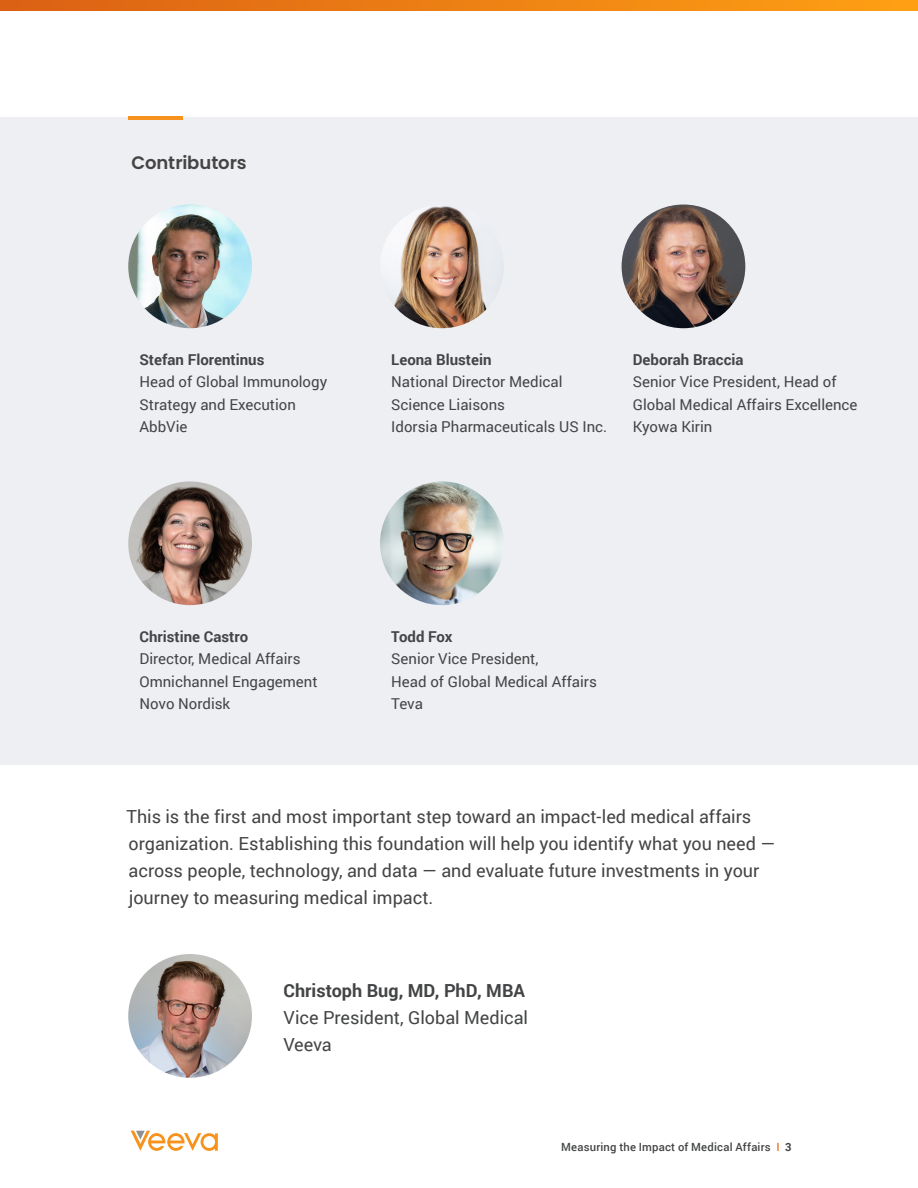
<style>
.page{position:relative;width:918px;height:1188px;background:#fff}
.page>*{position:absolute;margin:0;border:0;box-sizing:border-box;transform-origin:0 0}
.intro{font:18px/27px "Roboto";color:#444}
.Text_11_16{font:18px/27px "Roboto";letter-spacing:-.005em;color:#434445}
.t1{font:600 18px "Poppins";letter-spacing:-.005em;color:#444}
.Text_11_16-2{font:15px/22.5px "Roboto";color:#434445}
.t2{font:500 11.25px "Roboto";letter-spacing:.02em;color:#434445}
.s1{font-weight:700}
.s2{color:#f36d21}
</style>
<div class="page">
<svg style="left:131px;top:1131px;width:87px;height:20px"></svg>
<svg style="left:0;top:0;width:918px;height:11px;background:#ec8014"></svg>
<img style="left:128px;top:954px;width:124px;height:124px;border-radius:62px">
<div style="left:0;top:117px;width:918px;height:648px;background:#eeeff2"></div>
<img style="left:128px;top:205px;width:124px;height:123px;border-radius:62px">
<img style="left:128px;top:481px;width:124px;height:124px;border-radius:62px">
<img style="left:380px;top:205px;width:124px;height:123px;border-radius:62px">
<img style="left:380px;top:481px;width:124px;height:124px;border-radius:62px">
<img style="left:622px;top:205px;width:123px;height:123px;border-radius:62px">
<hr style="left:128px;top:117px;width:55px;height:3px;background:#f7931d">
<h1 class="t1" style="left:131px;top:152px;width:117px">Contributors</h1>
<p class="Text_11_16-2" style="left:139px;top:348px;width:189px"><span class="s1">Stefan Florentinus<br></span>Head of Global Immunology<br>Strategy and Execution<br>AbbVie</p>
<p class="Text_11_16-2" style="left:391px;top:348px;width:217px"><span class="s1">Leona Blustein<br></span>National Director Medical<br>Science Liaisons<br>Idorsia Pharmaceuticals US Inc.</p>
<p class="Text_11_16-2" style="left:633px;top:348px;width:226px"><span class="s1">Deborah Braccia<br></span>Senior Vice President, Head of<br>Global Medical Affairs Excellence<br>Kyowa Kirin</p>
<p class="Text_11_16-2" style="left:139px;top:625px;width:180px"><span class="s1">Christine Castro<br></span>Director, Medical Affairs<br>Omnichannel Engagement<br>Novo Nordisk</p>
<p class="Text_11_16-2" style="left:391px;top:625px;width:207px"><span class="s1">Todd Fox<br></span>Senior Vice President,<br>Head of Global Medical Affairs<br>Teva</p>
<p class="intro" style="left:126px;top:802px;width:650px">This is the first and most important step toward an impact-led medical affairs organization. Establishing this foundation will help you identify what you need — across people, technology, and data — and evaluate future investments in your journey to measuring medical impact.</p>
<p class="Text_11_16" style="left:284px;top:976px;width:246px"><span class="s1">Christoph Bug, MD, PhD, MBA<br></span>Vice President, Global Medical<br>Veeva</p>
<p class="t2" style="left:561px;top:1139px;width:232px">Measuring the Impact of Medical Affairs <span class="s2">I</span> <span class="s1">3</span></p>
</div>
